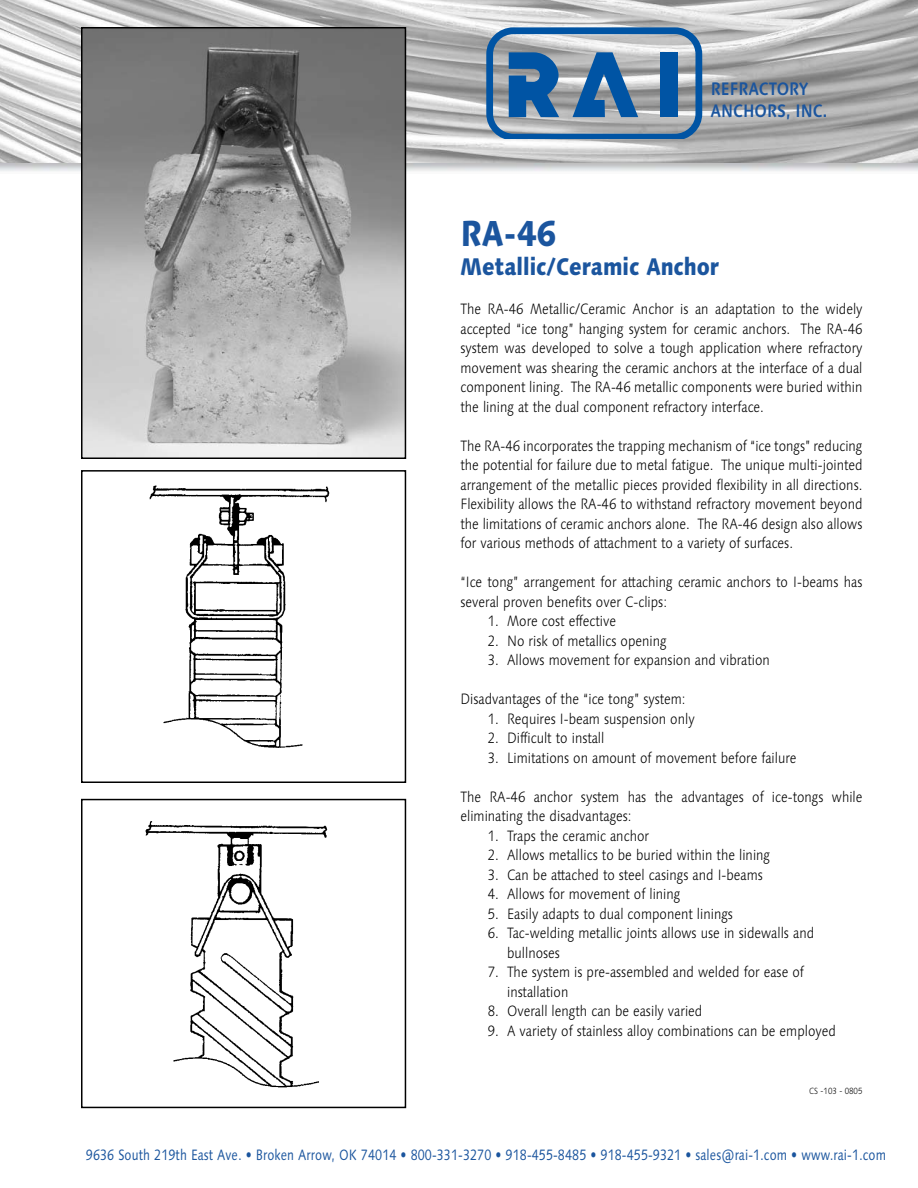
<style>
.page{position:relative;width:918px;height:1188px;background:#fff}
.page>*{position:absolute;margin:0;border:0;box-sizing:border-box;transform-origin:0 0}
.t1{font:800 36px "Linotype Syntax";color:#1b559e;scale:.85 1}
.t2{font:800 24px "Linotype Syntax";color:#1b559e;scale:.85 1}
.t3{font:700 18px/21.6px "Linotype Syntax";color:#1b559e;scale:.85 1}
.t4{font:300 15px/19.5px "Linotype Syntax";color:#000;scale:.85 1}
.t5{font:15px "Linotype Syntax";letter-spacing:.01em;color:#1b559e;scale:.8 1}
.t6{font:300 9px "Linotype Syntax";color:#000;scale:.85 1}
</style>
<div class="page">
<img style="left:0;top:162px;width:918px;height:12px">
<img style="left:0;top:0;width:918px;height:162px">
<svg style="left:486px;top:27px;width:216px;height:112px;background:#7594b1"></svg>
<div style="left:660px;top:52px;width:18px;height:65px;background:#0054a4"></div>
<img style="left:149px;top:485px;width:181px;height:263px">
<div style="left:81px;top:470px;width:325px;height:313px;border:2px solid #000"></div>
<img style="left:145px;top:821px;width:183px;height:267px">
<div style="left:81px;top:799px;width:325px;height:309px;border:2px solid #000"></div>
<img style="left:84px;top:30px;width:319px;height:426px">
<div style="left:81px;top:27px;width:325px;height:432px;border:2px solid #000"></div>
<p class="t3" style="left:711px;top:78px;width:138px">REFRACTORY<br>ANCHORS, INC.</p>
<h1 class="t1" style="left:460px;top:211px;width:115px">RA-46</h1>
<h2 class="t2" style="left:460px;top:251px;width:306px">Metallic/Ceramic Anchor</h2>
<p class="t4" style="left:460px;top:299px;width:475px;text-align:justify">The RA-46 Metallic/Ceramic Anchor is an adaptation to the widely accepted “ice tong” hanging system for ceramic anchors. The RA-46 system was developed to solve a tough application where refractory movement was shearing the ceramic anchors at the interface of a dual component lining. The RA-46 metallic components were buried within the lining at the dual component refractory interface.</p>
<p class="t4" style="left:460px;top:436px;width:475px;text-align:justify">The RA-46 incorporates the trapping mechanism of “ice tongs” reducing the potential for failure due to metal fatigue. The unique multi-jointed arrangement of the metallic pieces provided flexibility in all directions.<br>Flexibility allows the RA-46 to withstand refractory movement beyond the limitations of ceramic anchors alone. The RA-46 design also allows for various methods of attachment to a variety of surfaces.</p>
<p class="t4" style="left:460px;top:572px;width:474px">“Ice tong” arrangement for attaching ceramic anchors to I-beams has several proven benefits over C-clips:</p>
<p class="t4" style="left:488px;top:611px;width:152px">1. More cost effective</p>
<p class="t4" style="left:488px;top:631px;width:212px">2. No risk of metallics opening</p>
<p class="t4" style="left:488px;top:650px;width:333px">3. Allows movement for expansion and vibration</p>
<p class="t4" style="left:460px;top:689px;width:266px">Disadvantages of the “ice tong” system:</p>
<p class="t4" style="left:488px;top:709px;width:245px">1. Requires I-beam suspension only</p>
<p class="t4" style="left:488px;top:728px;width:139px">2. Difficult to install</p>
<p class="t4" style="left:488px;top:748px;width:365px">3. Limitations on amount of movement before failure</p>
<p class="t4" style="left:460px;top:787px;width:474px">The RA-46 anchor system has the advantages of ice-tongs while eliminating the disadvantages:</p>
<p class="t4" style="left:488px;top:826px;width:191px">1. Traps the ceramic anchor</p>
<p class="t4" style="left:488px;top:845px;width:334px">2. Allows metallics to be buried within the lining</p>
<p class="t4" style="left:488px;top:865px;width:325px">3. Can be attached to steel casings and I-beams</p>
<p class="t4" style="left:488px;top:884px;width:228px">4. Allows for movement of lining</p>
<p class="t4" style="left:488px;top:904px;width:290px">5. Easily adapts to dual component linings</p>
<p class="t4" style="left:507px;top:923px;width:363px;text-indent:-19px">6. Tac-welding metallic joints allows use in sidewalls and bullnoses</p>
<p class="t4" style="left:507px;top:962px;width:351px;text-indent:-19px">7. The system is pre-assembled and welded for ease of installation</p>
<p class="t4" style="left:488px;top:1001px;width:254px">8. Overall length can be easily varied</p>
<p class="t4" style="left:488px;top:1021px;width:411px">9. A variety of stainless alloy combinations can be employed</p>
<p class="t6" style="left:809px;top:1086px;width:64px">CS -103 - 0805</p>
<p class="t5" style="left:86px;top:1146px;width:1002px">9636 South 219th East Ave. • Broken Arrow, OK 74014 • 800-331-3270 • 918-455-8485 • 918-455-9321 • sales@rai-1.com • www.rai-1.com</p>
</div>
